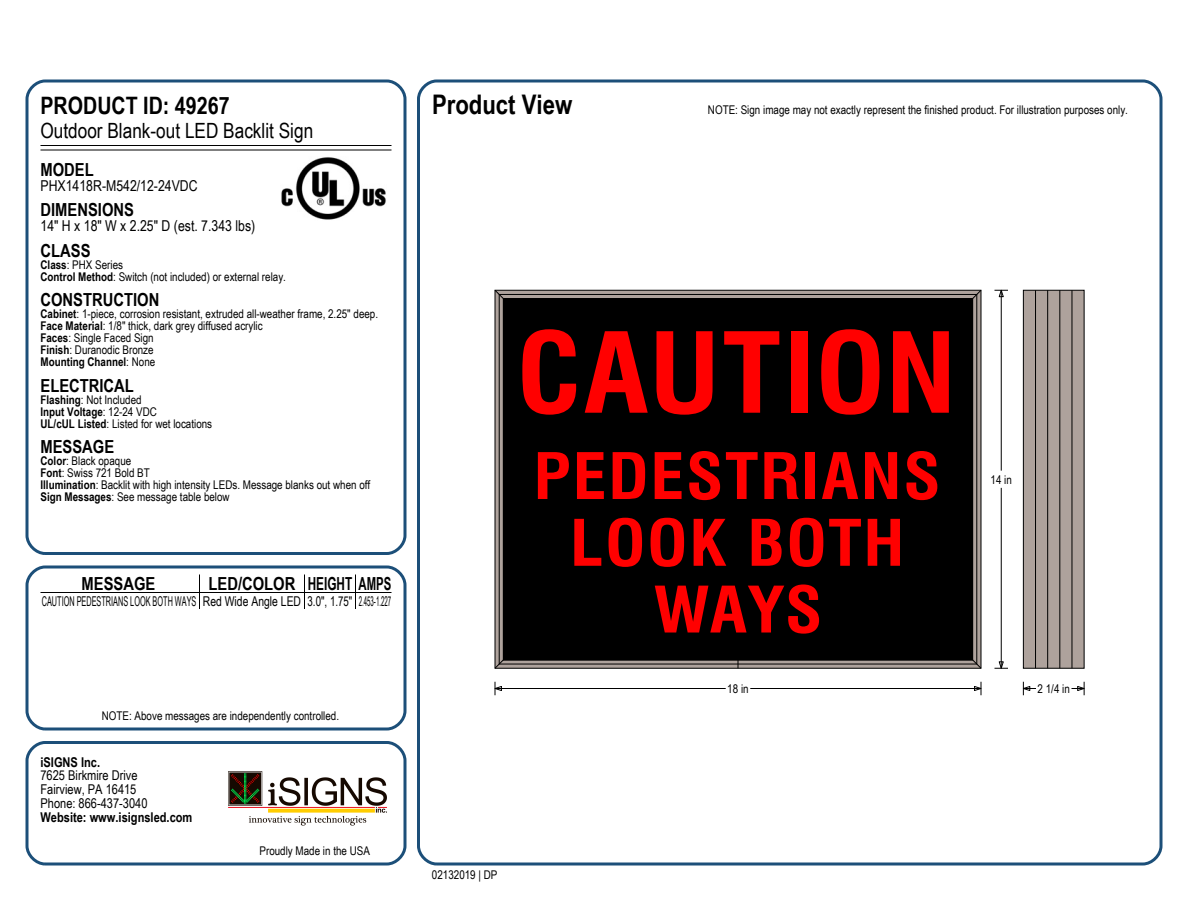
<style>
.page{position:relative;width:1188px;height:918px;background:#fff}
.page>*{position:absolute;margin:0;border:0;box-sizing:border-box;transform-origin:0 0}
.t1{font:700 condensed 108.3px "Swiss 721 BT";letter-spacing:.005em;color:#f00;scale:1.1 1}
.t2{font:700 condensed 62.4px/66.8px "Swiss 721 BT";letter-spacing:.025em;color:#f00;text-align:center;scale:1.1 1}
.t3{font:700 27px "Arial Narrow";color:#000}
.t4{font:700 24px "Arial Narrow";color:#000}
.t5{font:21px "Arial Narrow";color:#000}
.t6{font:700 18px "Arial Narrow";color:#000}
.t7{font:15px "Arial Narrow";color:#000}
.t8{font:13.5px "Arial Narrow";color:#000;scale:.66 1}
.t9{font:13.5px/13.8px "Arial Narrow";color:#000}
.t10{font:700 13.5px "Arial Narrow";color:#000}
.t11{font:12px/12px "Arial Narrow";color:#000}
.s1{font-weight:700}
</style>
<div class="page">
<div style="left:26px;top:80px;width:380px;height:475px;border:3px solid #1c4f79;border-radius:18px"></div>
<div style="left:26px;top:566px;width:380px;height:164px;border:3px solid #1c4f79;border-radius:18px"></div>
<div style="left:26px;top:741px;width:380px;height:125px;border:3px solid #1c4f79;border-radius:18px"></div>
<div style="left:417px;top:80px;width:745px;height:786px;border:3px solid #1c4f79;border-radius:18px"></div>
<svg style="left:495px;top:290px;width:486px;height:378px;background:#877d79"></svg>
<svg style="left:494px;top:659px;width:10px;height:10px"></svg>
<svg style="left:972px;top:659px;width:10px;height:10px"></svg>
<svg style="left:494px;top:290px;width:10px;height:9px"></svg>
<svg style="left:972px;top:290px;width:10px;height:9px"></svg>
<div style="left:503px;top:298px;width:470px;height:362px;background:#000"></div>
<div style="left:1023px;top:290px;width:61px;height:378px;background:#aea29c;border:1px solid #000"></div>
<hr style="left:1035px;top:290px;width:1px;height:378px;background:#000">
<hr style="left:1047px;top:290px;width:1px;height:378px;background:#000">
<hr style="left:1060px;top:290px;width:1px;height:378px;background:#000">
<hr style="left:1072px;top:290px;width:1px;height:378px;background:#000">
<hr style="left:750px;top:688px;width:231px;height:1px;background:#000">
<hr style="left:495px;top:688px;width:231px;height:1px;background:#000">
<svg style="left:494px;top:682px;width:8px;height:13px"></svg>
<svg style="left:974px;top:682px;width:8px;height:13px"></svg>
<hr style="left:1001px;top:290px;width:1px;height:181px;background:#000">
<hr style="left:1001px;top:488px;width:1px;height:180px;background:#000">
<svg style="left:994px;top:661px;width:14px;height:8px"></svg>
<svg style="left:994px;top:289px;width:14px;height:8px"></svg>
<svg style="left:1022px;top:682px;width:14px;height:13px"></svg>
<svg style="left:1072px;top:682px;width:13px;height:13px"></svg>
<hr style="left:40px;top:145px;width:352px;height:1px;background:#000">
<hr style="left:40px;top:150px;width:352px;height:1px;background:#000">
<img style="left:281px;top:157px;width:105px;height:63px">
<hr style="left:40px;top:592px;width:352px;height:1px;background:#000">
<hr style="left:199px;top:574px;width:1px;height:35px;background:#000">
<hr style="left:304px;top:574px;width:1px;height:35px;background:#000">
<hr style="left:355px;top:574px;width:1px;height:35px;background:#000">
<img style="left:228px;top:771px;width:159px;height:55px">
<h3 class="t4" style="left:40px;top:87px;width:191px">PRODUCT ID: 49267</h3>
<h3 class="t5" style="left:40px;top:115px;width:274px">Outdoor Blank-out LED Backlit Sign</h3>
<h3 class="t6" style="left:40px;top:156px;width:55px">MODEL</h3>
<p class="t7" style="left:40px;top:174px;width:159px">PHX1418R-M542/12-24VDC</p>
<h3 class="t6" style="left:40px;top:196px;width:95px">DIMENSIONS</h3>
<p class="t7" style="left:40px;top:215px;width:216px">14" H x 18" W x 2.25" D (est. 7.343 lbs)</p>
<h3 class="t6" style="left:40px;top:237px;width:52px">CLASS</h3>
<p class="t11" style="left:40px;top:258px;width:247px"><span class="s1">Class</span>: PHX Series<br><span class="s1">Control Method</span>: Switch (not included) or external relay.</p>
<h3 class="t6" style="left:40px;top:286px;width:120px">CONSTRUCTION</h3>
<p class="t11" style="left:40px;top:307px;width:339px"><span class="s1">Cabinet</span>: 1-piece, corrosion resistant, extruded all-weather frame, 2.25" deep.<br><span class="s1">Face Material</span>: 1/8" thick, dark grey diffused acrylic<br><span class="s1">Faces</span>: Single Faced Sign<br><span class="s1">Finish</span>: Duranodic Bronze<br><span class="s1">Mounting Channel</span>: None</p>
<h3 class="t6" style="left:40px;top:372px;width:95px">ELECTRICAL</h3>
<p class="t11" style="left:40px;top:393px;width:173px"><span class="s1">Flashing</span>: Not Included<br><span class="s1">Input Voltage</span>: 12-24 VDC<br><span class="s1">UL/cUL Listed</span>: Listed for wet locations</p>
<h3 class="t6" style="left:40px;top:433px;width:75px">MESSAGE</h3>
<p class="t11" style="left:40px;top:454px;width:331px"><span class="s1">Color</span>: Black opaque<br><span class="s1">Font</span>: Swiss 721 Bold BT<br><span class="s1">Illumination</span>: Backlit with high intensity LEDs. Message blanks out when off <span class="s1">Sign Messages</span>: See message table below</p>
<h3 class="t6" style="left:82px;top:570px;width:75px">MESSAGE</h3>
<h3 class="t6" style="left:209px;top:570px;width:184px">LED/COLOR HEIGHT AMPS</h3>
<p class="t8" style="left:42px;top:591px;width:531px">CAUTION PEDESTRIANS LOOK BOTH WAYS Red Wide Angle LED 3.0", 1.75" 2.453-1.227</p>
<p class="t11" style="left:102px;top:709px;width:239px">NOTE: Above messages are independently controlled.</p>
<p class="t10" style="left:40px;top:752px;width:61px">iSIGNS Inc.</p>
<p class="t9" style="left:40px;top:768px;width:109px">7625 Birkmire Drive<br>Fairview, PA 16415<br>Phone: 866-437-3040</p>
<p class="t10" style="left:40px;top:807px;width:153px">Website: www.isignsled.com</p>
<p class="t11" style="left:260px;top:844px;width:112px">Proudly Made in the USA</p>
<h3 class="t3" style="left:432px;top:84px;width:142px">Product View</h3>
<p class="t11" style="left:708px;top:103px;width:422px">NOTE: Sign image may not exactly represent the finished product. For illustration purposes only.</p>
<h1 class="t1" style="left:517px;top:308px;width:401px">CAUTION</h1>
<h2 class="t2" style="left:533px;top:443px;width:372px">PEDESTRIANS<br>LOOK BOTH<br>WAYS</h2>
<p class="t11" style="left:727px;top:682px;width:23px">18 in</p>
<p class="t11" style="left:991px;top:473px;width:23px">14 in</p>
<p class="t11" style="left:1038px;top:682px;width:34px">2 1/4 in</p>
<p class="t11" style="left:432px;top:868px;width:67px">02132019 | DP</p>
</div>
